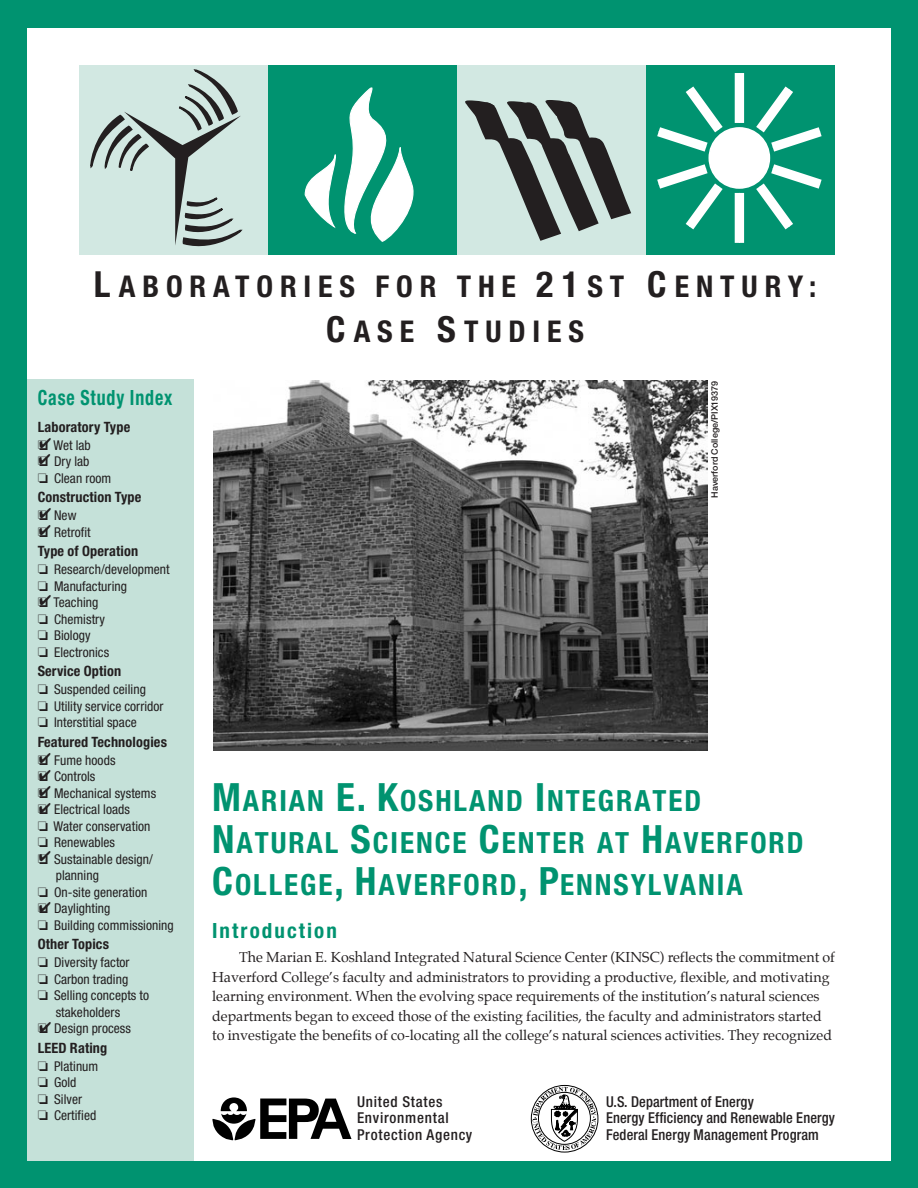
<style>
.page{position:relative;width:918px;height:1188px;background:#009370}
.page>*{position:absolute;margin:0;border:0;box-sizing:border-box;transform-origin:0 0}
.t1{font:700 condensed 30px/45px "Helvetica Neue LT Std";letter-spacing:.23em;color:#231f20;text-align:center}
.Name_of_Project{font:700 condensed 29.25px/42px "Helvetica Neue LT Std";letter-spacing:.065em;color:#009370}
.Case_Study_Index-hd{font:700 condensed 21px "Helvetica Neue LT Std";letter-spacing:.05em;color:#009370;scale:.85 1}
.subhd_1{font:700 condensed 21px "Helvetica Neue LT Std";letter-spacing:.1em;color:#009370}
.FEMP-1st_page{font:500 condensed 15px/16.5px "Helvetica Neue LT Std";letter-spacing:.01em;color:#231f20;scale:.96 1}
.FEMP-1st_page-2{font:500 condensed 15px/16.5px "Helvetica Neue LT Std";letter-spacing:.05em;color:#231f20}
.body_text{font:14.25px/19.5px "Palatino";color:#231f20}
.Index_sidebr_subhd{font:700 condensed 14.25px "Helvetica Neue LT Std";letter-spacing:.01em;color:#231f20}
.Index_sidebr_text{font:condensed 13.5px/16.5px "Helvetica Neue LT Std";letter-spacing:.005em;color:#231f20}
.photo_credit{font:500 9px "Helvetica Neue";color:#231f20}
.s1{font-size:36px}
.s2{font-size:39px}
</style>
<div class="page">
<div style="left:27px;top:28px;width:864px;height:1133px;background:#fff"></div>
<svg style="left:212px;top:1097px;width:140px;height:44px"></svg>
<div style="left:531px;top:1085px;width:67px;height:67px;border:1px solid #000;border-radius:50%"></div>
<svg style="left:533px;top:1087px;width:63px;height:63px"></svg>
<div style="left:79px;top:65px;width:189px;height:189px;background:#d2e8e2"></div>
<div style="left:268px;top:65px;width:189px;height:189px;background:#009370"></div>
<div style="left:457px;top:65px;width:189px;height:189px;background:#d2e8e2"></div>
<div style="left:646px;top:65px;width:189px;height:189px;background:#009370"></div>
<svg style="left:465px;top:100px;width:166px;height:141px"></svg>
<div style="left:709px;top:128px;width:60px;height:60px;background:#fff;border-radius:50%"></div>
<div style="left:708px;top:127px;width:62px;height:62px;border:2px solid #fff;border-radius:50%"></div>
<div style="left:735px;top:73px;width:9px;height:50px;background:#fff"></div>
<svg style="left:657px;top:86px;width:75px;height:144px"></svg>
<div style="left:735px;top:193px;width:9px;height:50px;background:#fff"></div>
<svg style="left:747px;top:86px;width:75px;height:144px"></svg>
<svg style="left:304px;top:87px;width:110px;height:155px"></svg>
<svg style="left:90px;top:69px;width:153px;height:178px"></svg>
<div style="left:27px;top:379px;width:167px;height:782px;background:#c5e1d9"></div>
<img style="left:213px;top:381px;width:494px;height:370px">
<p class="t1" style="left:94px;top:263px;width:724px"><span class="s1">L</span>ABORATORIES FOR THE <span class="s1">21</span>ST <span class="s1">C</span>ENTURY:<br><span class="s1">C</span>ASE <span class="s1">S</span>TUDIES</p>
<p class="Case_Study_Index-hd" style="left:38px;top:385px;width:160px">Case Study Index</p>
<p class="Index_sidebr_subhd" style="left:38px;top:418px;width:94px">Laboratory Type</p>
<p class="Index_sidebr_text" style="left:54px;top:437px;width:39px">Wet lab</p>
<p class="Index_sidebr_text" style="left:54px;top:453px;width:37px">Dry lab</p>
<p class="Index_sidebr_text" style="left:54px;top:470px;width:59px">Clean room</p>
<p class="Index_sidebr_subhd" style="left:38px;top:489px;width:105px">Construction Type</p>
<p class="Index_sidebr_text" style="left:54px;top:507px;width:24px">New</p>
<p class="Index_sidebr_text" style="left:54px;top:524px;width:38px">Retrofit</p>
<p class="Index_sidebr_subhd" style="left:38px;top:543px;width:102px">Type of Operation</p>
<p class="Index_sidebr_text" style="left:54px;top:561px;width:117px">Research/development</p>
<p class="Index_sidebr_text" style="left:54px;top:578px;width:75px">Manufacturing</p>
<p class="Index_sidebr_text" style="left:54px;top:594px;width:46px">Teaching</p>
<p class="Index_sidebr_text" style="left:54px;top:611px;width:53px">Chemistry</p>
<p class="Index_sidebr_text" style="left:54px;top:627px;width:38px">Biology</p>
<p class="Index_sidebr_text" style="left:54px;top:644px;width:57px">Electronics</p>
<p class="Index_sidebr_subhd" style="left:38px;top:663px;width:85px">Service Option</p>
<p class="Index_sidebr_text" style="left:54px;top:681px;width:93px">Suspended ceiling</p>
<p class="Index_sidebr_text" style="left:54px;top:698px;width:111px">Utility service corridor</p>
<p class="Index_sidebr_text" style="left:54px;top:714px;width:84px">Interstitial space</p>
<p class="Index_sidebr_subhd" style="left:38px;top:733px;width:131px">Featured Technologies</p>
<p class="Index_sidebr_text" style="left:54px;top:752px;width:63px">Fume hoods</p>
<p class="Index_sidebr_text" style="left:54px;top:768px;width:43px">Controls</p>
<p class="Index_sidebr_text" style="left:54px;top:785px;width:104px">Mechanical systems</p>
<p class="Index_sidebr_text" style="left:54px;top:801px;width:77px">Electrical loads</p>
<p class="Index_sidebr_text" style="left:54px;top:818px;width:99px">Water conservation</p>
<p class="Index_sidebr_text" style="left:54px;top:834px;width:63px">Renewables</p>
<p class="Index_sidebr_text" style="left:54px;top:851px;width:100px">Sustainable design/ planning</p>
<p class="Index_sidebr_text" style="left:54px;top:884px;width:95px">On-site generation</p>
<p class="Index_sidebr_text" style="left:54px;top:900px;width:58px">Daylighting</p>
<p class="Index_sidebr_text" style="left:54px;top:917px;width:121px">Building commissioning</p>
<p class="Index_sidebr_subhd" style="left:38px;top:936px;width:73px">Other Topics</p>
<p class="Index_sidebr_text" style="left:54px;top:954px;width:77px">Diversity factor</p>
<p class="Index_sidebr_text" style="left:54px;top:971px;width:76px">Carbon trading</p>
<p class="Index_sidebr_text" style="left:54px;top:987px;width:97px">Selling concepts to stakeholders</p>
<p class="Index_sidebr_text" style="left:54px;top:1020px;width:79px">Design process</p>
<p class="Index_sidebr_subhd" style="left:38px;top:1039px;width:71px">LEED Rating</p>
<p class="Index_sidebr_text" style="left:54px;top:1058px;width:46px">Platinum</p>
<p class="Index_sidebr_text" style="left:54px;top:1074px;width:24px">Gold</p>
<p class="Index_sidebr_text" style="left:54px;top:1091px;width:30px">Silver</p>
<p class="Index_sidebr_text" style="left:54px;top:1107px;width:44px">Certified</p>
<p class="photo_credit" style="left:709px;top:498px;width:119px;rotate:-90deg">Haverford College/PIX19379</p>
<p class="Name_of_Project" style="left:212px;top:779px;width:593px"><span class="s2">M</span>ARIAN <span class="s2">E. K</span>OSHLAND <span class="s2">I</span>NTEGRATED<br><span class="s2">N</span>ATURAL <span class="s2">S</span>CIENCE <span class="s2">C</span>ENTER AT <span class="s2">H</span>AVERFORD<br><span class="s2">C</span>OLLEGE<span class="s2">, H</span>AVERFORD<span class="s2">, P</span>ENNSYLVANIA</p>
<p class="subhd_1" style="left:212px;top:918px;width:126px">Introduction</p>
<p class="body_text" style="left:212px;top:949px;width:624px;text-indent:27px">The Marian E. Koshland Integrated Natural Science Center (KINSC) reflects the commitment of Haverford College’s faculty and administrators to providing a productive, flexible, and motivating learning environment. When the evolving space requirements of the institution’s natural sciences departments began to exceed those of the existing facilities, the faculty and administrators started to investigate the benefits of co-locating all the college’s natural sciences activities. They recognized</p>
<p class="FEMP-1st_page-2" style="left:357px;top:1093px;width:117px">United States<br>Environmental<br>Protection Agency</p>
<p class="FEMP-1st_page" style="left:606px;top:1093px;width:240px">U.S. Department of Energy<br>Energy Efficiency and Renewable Energy<br>Federal Energy Management Program</p>
</div>
